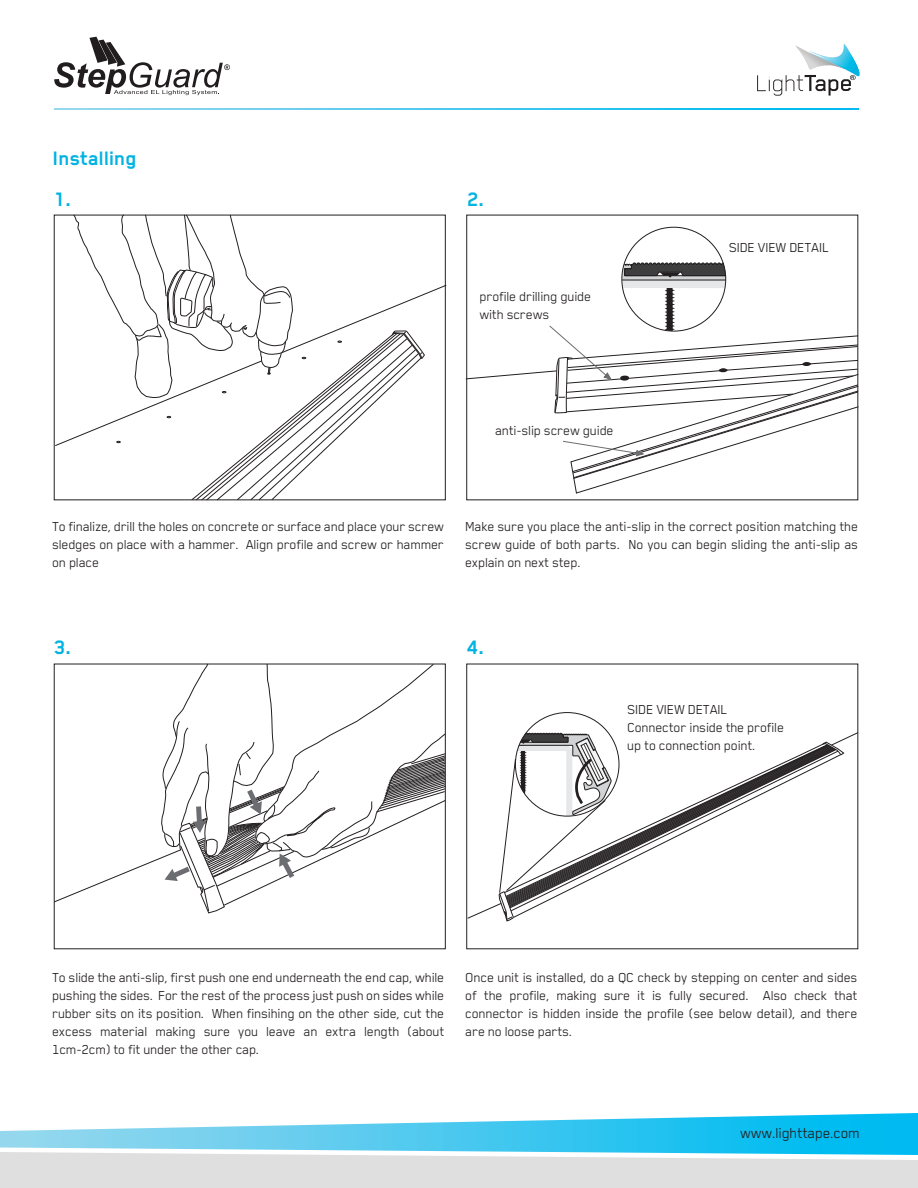
<style>
.page{position:relative;width:918px;height:1188px;background:#fff}
.page>*{position:absolute;margin:0;border:0;box-sizing:border-box;transform-origin:0 0}
.t1{font:700 22.5px/41px "Blender Pro";color:#00b3e3}
.t2{font:16.5px "Blender Pro";letter-spacing:-.02em;color:#231f20}
.t3{font:15px/18px "Blender Pro";letter-spacing:-.02em;color:#231f20;text-align:justify}
</style>
<div class="page">
<svg style="left:54px;top:37px;width:176px;height:58px"></svg>
<svg style="left:0;top:1113px;width:918px;height:75px"></svg>
<svg style="left:54px;top:108px;width:805px;height:2px;background:#47c8ef"></svg>
<svg style="left:55px;top:214px;width:392px;height:287px"></svg>
<svg style="left:465px;top:262px;width:394px;height:232px"></svg>
<svg style="left:54px;top:663px;width:392px;height:250px"></svg>
<svg style="left:822px;top:732px;width:37px;height:23px"></svg>
<svg style="left:611px;top:744px;width:217px;height:126px"></svg>
<svg style="left:467px;top:733px;width:144px;height:188px"></svg>
<svg style="left:757px;top:44px;width:103px;height:52px"></svg>
<h1 class="t1" style="left:53px;top:137px;width:85px">Installing<br>1.</h1>
<h1 class="t1" style="left:467px;top:178px;width:19px">2.</h1>
<p class="t3" style="left:480px;top:287px;width:113px">profile drilling guide with screws</p>
<p class="t3" style="left:495px;top:420px;width:120px">anti-slip screw guide</p>
<p class="t3" style="left:729px;top:238px;width:101px">SIDE VIEW DETAIL</p>
<p class="t3" style="left:52px;top:517px;width:394px">To finalize, drill the holes on concrete or surface and place your screw sledges on place with a hammer. Align profile and screw or hammer on place</p>
<p class="t3" style="left:465px;top:517px;width:395px">Make sure you place the anti-slip in the correct position matching the screw guide of both parts. No you can begin sliding the anti-slip as explain on next step.</p>
<h1 class="t1" style="left:54px;top:627px;width:19px">3.</h1>
<h1 class="t1" style="left:467px;top:627px;width:19px">4.</h1>
<p class="t3" style="left:628px;top:699px;width:158px;text-align:left">SIDE VIEW DETAIL<br>Connector inside the profile up to connection point.</p>
<p class="t3" style="left:52px;top:968px;width:394px">To slide the anti-slip, first push one end underneath the end cap, while pushing the sides. For the rest of the process just push on sides while rubber sits on its position. When finsihing on the other side, cut the excess material making sure you leave an extra length (about 1cm-2cm) to fit under the other cap.</p>
<p class="t3" style="left:466px;top:968px;width:394px">Once unit is installed, do a QC check by stepping on center and sides of the profile, making sure it is fully secured. Also check that connector is hidden inside the profile (see below detail), and there are no loose parts.</p>
<p class="t2" style="left:741px;top:1124px;width:121px">www.lighttape.com</p>
</div>
